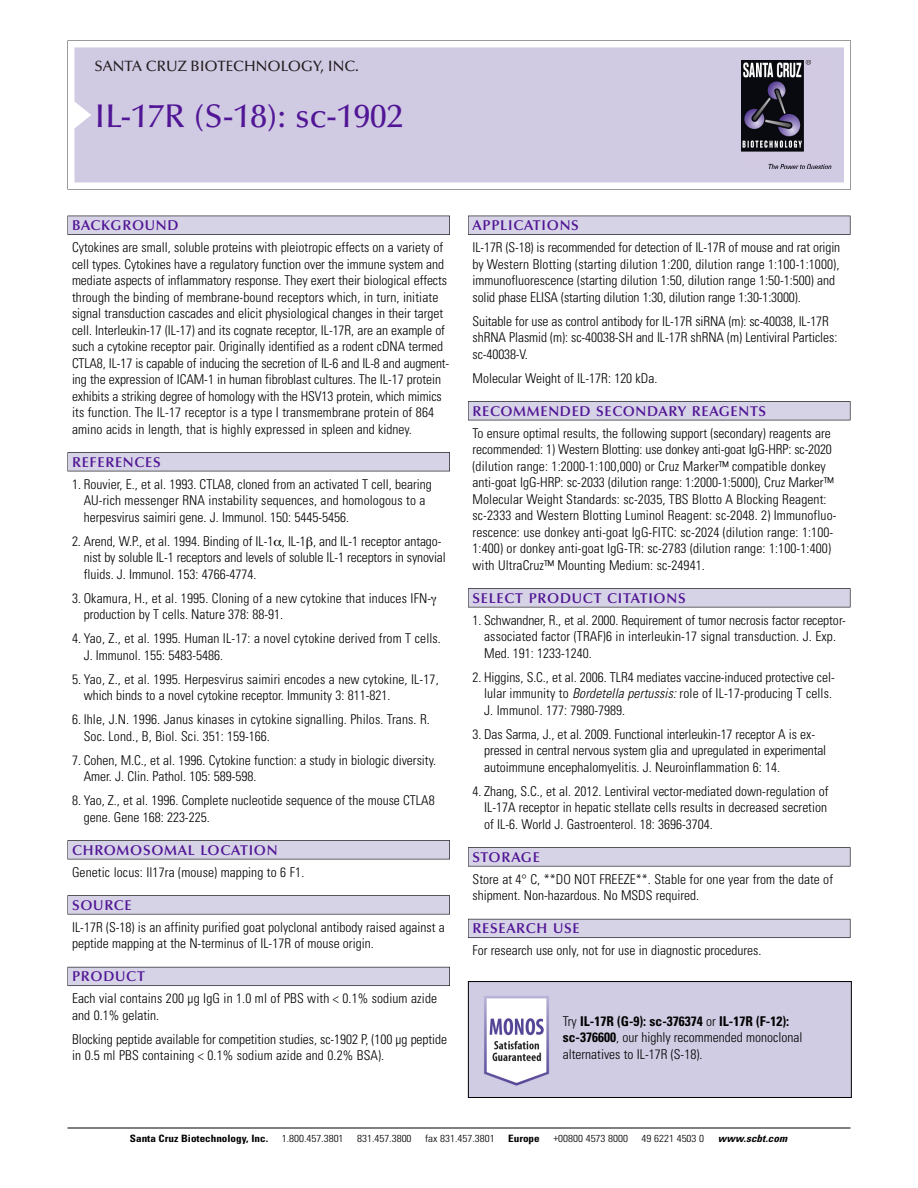
<style>
.page{position:relative;width:918px;height:1188px;background:#fff}
.page>*{position:absolute;margin:0;border:0;box-sizing:border-box;transform-origin:0 0}
.t1{font:500 33px "Optima";color:#511695}
.t2{font:500 15px "Optima";color:#231f20}
.t3{font:600 14.25px "Optima";letter-spacing:.05em;color:#511695}
.t4{font:300 condensed 13.5px/16.5px "Univers";color:#000}
.t5{font:300 condensed 10.2px "Univers";color:#000;scale:1.1 1}
.t6{font:700 condensed 10.2px "Univers";color:#000;scale:1.1 1}
.t7{font:italic 700 condensed 10.2px "Univers";letter-spacing:.005em;color:#000;scale:1.1 1}
.s1{font-style:italic}
.s2{font-weight:700}
</style>
<div class="page">
<svg style="left:68px;top:40px;width:783px;height:149px"></svg>
<div style="left:74px;top:47px;width:770px;height:135px;background:#d1cae3"></div>
<img style="left:741px;top:60px;width:90px;height:108px">
<div style="left:68px;top:216px;width:382px;height:19px;background:#525155"></div>
<div style="left:68px;top:216px;width:381px;height:18px;background:#d7d3e7"></div>
<div style="left:68px;top:452px;width:382px;height:19px;background:#525155"></div>
<div style="left:68px;top:453px;width:381px;height:18px;background:#d7d3e7"></div>
<div style="left:68px;top:840px;width:382px;height:19px;background:#545357"></div>
<div style="left:68px;top:841px;width:381px;height:18px;background:#d7d3e7"></div>
<div style="left:68px;top:895px;width:382px;height:19px;background:#575759"></div>
<div style="left:68px;top:896px;width:381px;height:18px;background:#d7d3e7"></div>
<div style="left:68px;top:967px;width:382px;height:19px;background:#5b5a62"></div>
<div style="left:68px;top:967px;width:381px;height:18px;background:#d7d3e7"></div>
<div style="left:468px;top:216px;width:382px;height:19px;background:#525155"></div>
<div style="left:468px;top:216px;width:382px;height:18px;background:#d7d3e7"></div>
<div style="left:468px;top:401px;width:382px;height:19px;background:#525155"></div>
<div style="left:468px;top:402px;width:382px;height:18px;background:#d7d3e7"></div>
<div style="left:468px;top:588px;width:382px;height:19px;background:#545357"></div>
<div style="left:468px;top:589px;width:382px;height:18px;background:#d7d3e7"></div>
<div style="left:468px;top:847px;width:382px;height:19px;background:#575759"></div>
<div style="left:468px;top:848px;width:382px;height:18px;background:#d7d3e7"></div>
<div style="left:468px;top:919px;width:382px;height:19px;background:#5b5a62"></div>
<div style="left:468px;top:919px;width:382px;height:18px;background:#d7d3e7"></div>
<hr style="left:68px;top:1128px;width:782px;height:1px;background:#000">
<img style="left:470px;top:983px;width:380px;height:113px">
<div style="left:468px;top:981px;width:384px;height:117px;border:1px solid #000"></div>
<p class="t2" style="left:94px;top:61px;width:266px">SANTA CRUZ BIOTECHNOLOGY, INC.</p>
<h1 class="t1" style="left:94px;top:103px;width:310px">IL-17R (S-18): sc-1902</h1>
<p class="t3" style="left:72px;top:219px;width:108px">BACKGROUND</p>
<p class="t4" style="left:72px;top:240px;width:379px">Cytokines are small, soluble proteins with pleiotropic effects on a variety of cell types. Cytokines have a regulatory function over the immune system and mediate aspects of inflammatory response. They exert their biological effects through the binding of membrane-bound receptors which, in turn, initiate signal transduction cascades and elicit physiological changes in their target cell. Interleukin-17 (IL-17) and its cognate receptor, IL-17R, are an example of such a cytokine receptor pair. Originally identified as a rodent cDNA termed CTLA8, IL-17 is capable of inducing the secretion of IL-6 and IL-8 and augment&shy;ing the expression of ICAM-1 in human fibroblast cultures. The IL-17 protein exhibits a striking degree of homology with the HSV13 protein, which mimics its function. The IL-17 receptor is a type I transmembrane protein of 864 amino acids in length, that is highly expressed in spleen and kidney.</p>
<p class="t3" style="left:72px;top:456px;width:90px">REFERENCES</p>
<p class="t4" style="left:84px;top:477px;width:350px;text-indent:-12px">1. Rouvier, E., et al. 1993. CTLA8, cloned from an activated T cell, bearing<br>AU-rich messenger RNA instability sequences, and homologous to a herpesvirus saimiri gene. J. Immunol. 150: 5445-5456.</p>
<p class="t4" style="left:84px;top:534px;width:364px;text-indent:-12px">2. Arend, W.P., et al. 1994. Binding of IL-1 , IL-1 , and IL-1 receptor antago&shy;nist by soluble IL-1 receptors and levels of soluble IL-1 receptors in synovial fluids. J. Immunol. 153: 4766-4774.</p>
<p class="t4" style="left:84px;top:591px;width:349px;text-indent:-12px">3. Okamura, H., et al. 1995. Cloning of a new cytokine that induces IFN&shy;production by T cells. Nature 378: 88-91.</p>
<p class="t4" style="left:84px;top:631px;width:359px;text-indent:-12px">4. Yao, Z., et al. 1995. Human IL-17: a novel cytokine derived from T cells.<br>J. Immunol. 155: 5483-5486.</p>
<p class="t4" style="left:84px;top:672px;width:357px;text-indent:-12px">5. Yao, Z., et al. 1995. Herpesvirus saimiri encodes a new cytokine, IL-17, which binds to a novel cytokine receptor. Immunity 3: 811-821.</p>
<p class="t4" style="left:84px;top:712px;width:348px;text-indent:-12px">6. Ihle, J.N. 1996. Janus kinases in cytokine signalling. Philos. Trans. R.<br>Soc. Lond., B, Biol. Sci. 351: 159-166.</p>
<p class="t4" style="left:84px;top:753px;width:354px;text-indent:-12px">7. Cohen, M.C., et al. 1996. Cytokine function: a study in biologic diversity.<br>Amer. J. Clin. Pathol. 105: 589-598.</p>
<p class="t4" style="left:84px;top:793px;width:353px;text-indent:-12px">8. Yao, Z., et al. 1996. Complete nucleotide sequence of the mouse CTLA8 gene. Gene 168: 223-225.</p>
<p class="t3" style="left:72px;top:844px;width:207px">CHROMOSOMAL LOCATION</p>
<p class="t4" style="left:72px;top:865px;width:234px">Genetic locus: Il17ra (mouse) mapping to 6 F1.</p>
<p class="t3" style="left:72px;top:899px;width:61px">SOURCE</p>
<p class="t4" style="left:72px;top:920px;width:374px">IL-17R (S-18) is an affinity purified goat polyclonal antibody raised against a peptide mapping at the N-terminus of IL-17R of mouse origin.</p>
<p class="t3" style="left:72px;top:971px;width:74px">PRODUCT</p>
<p class="t4" style="left:72px;top:991px;width:367px">Each vial contains 200 µg IgG in 1.0 ml of PBS with &lt; 0.1% sodium azide and 0.1% gelatin.</p>
<p class="t4" style="left:72px;top:1032px;width:377px">Blocking peptide available for competition studies, sc-1902 P, (100 µg peptide in 0.5 ml PBS containing &lt; 0.1% sodium azide and 0.2% BSA).</p>
<p class="t3" style="left:473px;top:219px;width:108px">APPLICATIONS</p>
<p class="t4" style="left:473px;top:240px;width:369px">IL-17R (S-18) is recommended for detection of IL-17R of mouse and rat origin by Western Blotting (starting dilution 1:200, dilution range 1:100-1:1000), immunofluorescence (starting dilution 1:50, dilution range 1:50-1:500) and solid phase ELISA (starting dilution 1:30, dilution range 1:30-1:3000).</p>
<p class="t4" style="left:473px;top:314px;width:366px">Suitable for use as control antibody for IL-17R siRNA (m): sc-40038, IL-17R shRNA Plasmid (m): sc-40038-SH and IL-17R shRNA (m) Lentiviral Particles: sc-40038-V.</p>
<p class="t4" style="left:473px;top:371px;width:186px">Molecular Weight of IL-17R: 120 kDa.</p>
<p class="t3" style="left:473px;top:405px;width:295px">RECOMMENDED SECONDARY REAGENTS</p>
<p class="t4" style="left:473px;top:426px;width:366px">To ensure optimal results, the following support (secondary) reagents are recommended: 1) Western Blotting: use donkey anti-goat IgG-HRP: sc-2020 (dilution range: 1:2000-1:100,000) or Cruz Marker™ compatible donkey anti-goat IgG-HRP: sc-2033 (dilution range: 1:2000-1:5000), Cruz Marker™ Molecular Weight Standards: sc-2035, TBS Blotto A Blocking Reagent: sc-2333 and Western Blotting Luminol Reagent: sc-2048. 2) Immunofluo&shy;rescence: use donkey anti-goat IgG-FITC: sc-2024 (dilution range: 1:100- 1:400) or donkey anti-goat IgG-TR: sc-2783 (dilution range: 1:100-1:400) with UltraCruz™ Mounting Medium: sc-24941.</p>
<p class="t3" style="left:473px;top:592px;width:215px">SELECT PRODUCT CITATIONS</p>
<p class="t4" style="left:484px;top:613px;width:363px;text-indent:-12px">1. Schwandner, R., et al. 2000. Requirement of tumor necrosis factor receptor&shy;associated factor (TRAF)6 in interleukin-17 signal transduction. J. Exp.<br>Med. 191: 1233-1240.</p>
<p class="t4" style="left:484px;top:670px;width:352px;text-indent:-12px">2. Higgins, S.C., et al. 2006. TLR4 mediates vaccine-induced protective cel&shy;lular immunity to <span class="s1">Bordetella pertussis:</span> role of IL-17-producing T cells.<br>J. Immunol. 177: 7980-7989.</p>
<p class="t4" style="left:484px;top:727px;width:344px;text-indent:-12px">3. Das Sarma, J., et al. 2009. Functional interleukin-17 receptor A is ex&shy;pressed in central nervous system glia and upregulated in experimental autoimmune encephalomyelitis. J. Neuroinflammation 6: 14.</p>
<p class="t4" style="left:484px;top:784px;width:346px;text-align:justify;text-indent:-12px">4. Zhang, S.C., et al. 2012. Lentiviral vector-mediated down-regulation of IL-17A receptor in hepatic stellate cells results in decreased secretion of IL-6. World J. Gastroenterol. 18: 3696-3704.</p>
<p class="t3" style="left:473px;top:851px;width:69px">STORAGE</p>
<p class="t4" style="left:473px;top:872px;width:362px">Store at 4° C, **DO NOT FREEZE**. Stable for one year from the date of shipment. Non-hazardous. No MSDS required.</p>
<p class="t3" style="left:473px;top:923px;width:109px">RESEARCH USE</p>
<p class="t4" style="left:473px;top:943px;width:290px">For research use only, not for use in diagnostic procedures.</p>
<p class="t4" style="left:563px;top:1014px;width:241px">Try <span class="s2">IL-17R (G-9): sc-376374</span> or <span class="s2">IL-17R (F-12): sc-376600</span>, our highly recommended monoclonal alternatives to IL-17R (S-18).</p>
<p class="t6" style="left:130px;top:1135px;width:127px">Santa Cruz Biotechnology, Inc.</p>
<p class="t5" style="left:282px;top:1135px;width:58px">1.800.457.3801</p>
<p class="t5" style="left:357px;top:1135px;width:51px">831.457.3800</p>
<p class="t5" style="left:425px;top:1135px;width:65px">fax 831.457.3801</p>
<p class="t6" style="left:508px;top:1135px;width:30px">Europe</p>
<p class="t5" style="left:553px;top:1135px;width:69px">+00800 4573 8000</p>
<p class="t5" style="left:642px;top:1135px;width:58px">49 6221 4503 0</p>
<p class="t7" style="left:718px;top:1135px;width:64px">www.scbt.com</p>
</div>
